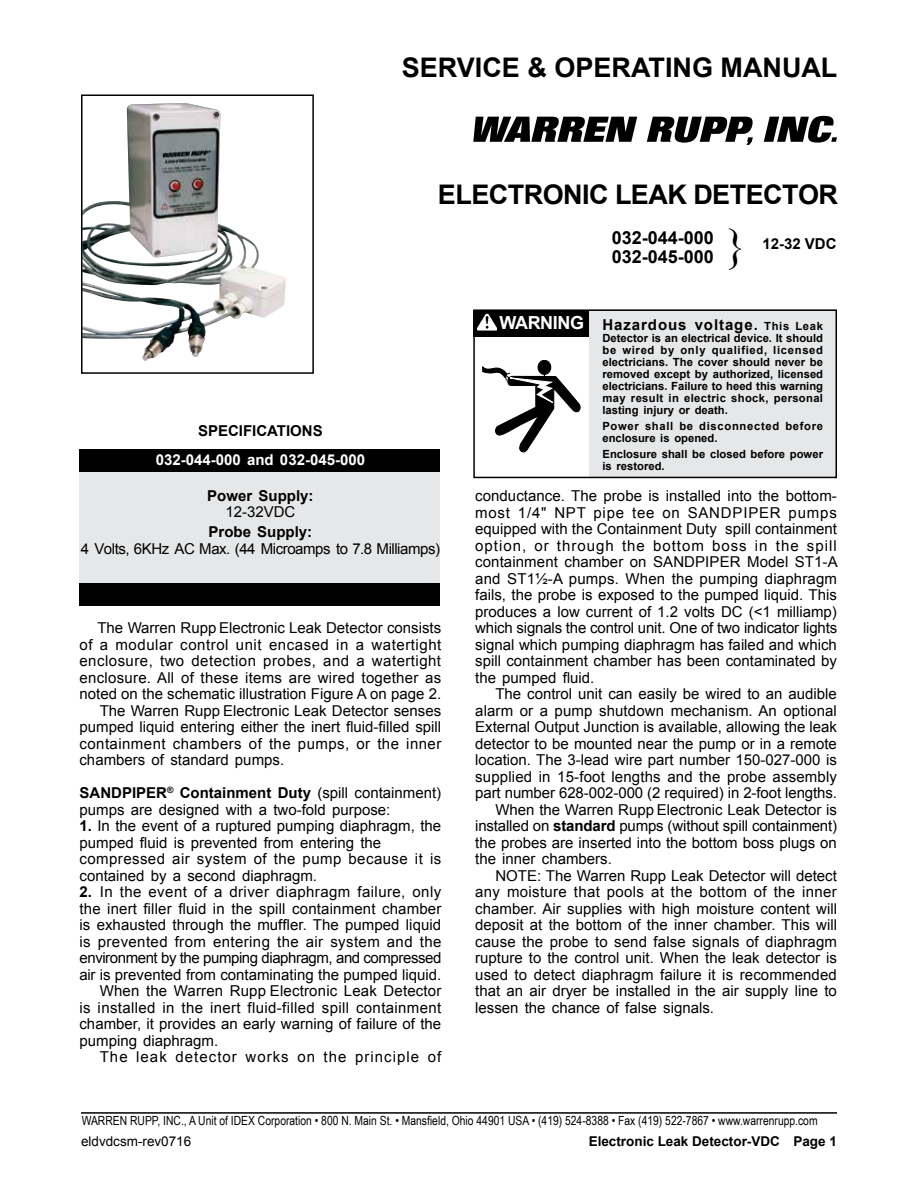
<style>
.page{position:relative;width:918px;height:1188px;background:#fff}
.page>*{position:absolute;margin:0;border:0;box-sizing:border-box;transform-origin:0 0}
.t1{font:45px "Times New Roman";color:#000}
.t2{font:700 27px "Arial";color:#000}
.t3{font:700 27px "Arial";letter-spacing:-.02em;color:#000}
.t4{font:700 18px/19.5px "Arial";color:#000}
.t5{font:700 18px "Arial";letter-spacing:-.02em;color:#fff}
.t6{font:15px/16.5px "Arial";color:#000}
.t7{font:15px "Arial";letter-spacing:.025em;color:#000}
.t8{font:15px "Arial";letter-spacing:.03em;color:#000}
.t9{font:15px "Arial";letter-spacing:-.03em;color:#000}
.t10{font:700 15px "Arial";color:#000}
.t11{font:15px "Arial";letter-spacing:.02em;color:#000}
.t12{font:15px "Arial";letter-spacing:.035em;color:#000}
.t13{font:15px "Arial";letter-spacing:.07em;color:#000}
.t14{font:700 15px "Arial";letter-spacing:.06em;color:#000}
.t15{font:700 15px "Arial";color:#fff}
.t16{font:700 13.5px "Arial";color:#000}
.t17{font:13.5px "Arial";color:#000}
.t18{font:12.6px "Arial Narrow";color:#000}
.t19{font:700 11.25px/12px "Arial";color:#000;text-align:justify}
.t20{font:700 11.25px/12px "Arial";letter-spacing:.06em;color:#000}
.s1{font-weight:700}
.s2{font-size:11.25px}
</style>
<div class="page">
<svg style="left:473px;top:117px;width:164px;height:25px"></svg>
<svg style="left:647px;top:117px;width:106px;height:28px"></svg>
<svg style="left:764px;top:116px;width:73px;height:27px"></svg>
<div style="left:80px;top:469px;width:360px;height:120px;background:#e6e7e8"></div>
<div style="left:80px;top:450px;width:360px;height:22px;background:#000"></div>
<div style="left:80px;top:583px;width:360px;height:22px;background:#000"></div>
<img style="left:84px;top:104px;width:136px;height:249px">
<div style="left:81px;top:94px;width:233px;height:280px;border:2px solid #000"></div>
<div style="left:473px;top:310px;width:117px;height:27px;background:#000"></div>
<div style="left:538px;top:360px;width:13px;height:14px;background:#000;border-radius:50%"></div>
<div style="left:538px;top:360px;width:13px;height:15px;border:1px solid #000;border-radius:50%"></div>
<svg style="left:483px;top:367px;width:97px;height:85px"></svg>
<div style="left:589px;top:309px;width:248px;height:167px;background:#e6e7e8"></div>
<div style="left:473px;top:309px;width:364px;height:169px;border:2px solid #000"></div>
<img style="left:477px;top:314px;width:20px;height:16px">
<hr style="left:81px;top:1112px;width:756px;height:2px;background:#000">
<h2 class="t2" style="left:402px;top:49px;width:437px">SERVICE &amp; OPERATING MANUAL</h2>
<h2 class="t3" style="left:438px;top:177px;width:402px">ELECTRONIC LEAK DETECTOR</h2>
<p class="t10" style="left:198px;top:421px;width:126px">SPECIFICATIONS</p>
<p class="t15" style="left:156px;top:449px;width:211px">032-044-000 and 032-045-000</p>
<p class="t10" style="left:207px;top:486px;width:108px">Power Supply:</p>
<p class="t6" style="left:225px;top:504px;width:72px">12-32VDC</p>
<p class="t10" style="left:209px;top:522px;width:105px">Probe Supply:</p>
<p class="t9" style="left:81px;top:539px;width:361px">4 Volts, 6KHz AC Max. (44 Microamps to 7.8 Milliamps)</p>
<p class="t6" style="left:97px;top:620px;width:345px">The Warren Rupp Electronic Leak Detector consists</p>
<p class="t12" style="left:79px;top:634px;width:363px">of a modular control unit encased in a watertight</p>
<p class="t8" style="left:79px;top:651px;width:363px">enclosure, two detection probes, and a watertight</p>
<p class="t11" style="left:79px;top:667px;width:363px">enclosure. All of these items are wired together as</p>
<p class="t6" style="left:79px;top:686px;width:363px">noted on the schematic illustration Figure A on page 2.</p>
<p class="t6" style="left:100px;top:702px;width:343px">The Warren Rupp Electronic Leak Detector senses</p>
<p class="t6" style="left:79px;top:719px;width:363px">pumped liquid entering either the inert fluid-filled spill</p>
<p class="t8" style="left:79px;top:733px;width:363px">containment chambers of the pumps, or the inner</p>
<p class="t6" style="left:79px;top:752px;width:206px">chambers of standard pumps.</p>
<p class="t6" style="left:79px;top:785px;width:363px"><span class="s1">SANDPIPER</span><sup>®</sup> <span class="s1">Containment Duty</span> (spill containment) pumps are designed with a two-fold purpose:</p>
<p class="t6" style="left:80px;top:818px;width:363px"><span class="s1">1.</span> In the event of a ruptured pumping diaphragm, the pumped fluid is prevented from entering the compressed air system of the pump because it is contained by a second diaphragm.</p>
<p class="t8" style="left:80px;top:882px;width:363px"><span class="s1">2.</span> In the event of a driver diaphragm failure, only</p>
<p class="t6" style="left:80px;top:900px;width:363px">the inert filler fluid in the spill containment chamber</p>
<p class="t6" style="left:80px;top:917px;width:363px">is exhausted through the muffler. The pumped liquid</p>
<p class="t7" style="left:80px;top:931px;width:363px">is prevented from entering the air system and the</p>
<p class="t9" style="left:80px;top:948px;width:363px">environment by the pumping diaphragm, and compressed</p>
<p class="t6" style="left:80px;top:966px;width:363px">air is prevented from contaminating the pumped liquid.</p>
<p class="t6" style="left:100px;top:983px;width:343px">When the Warren Rupp Electronic Leak Detector</p>
<p class="t7" style="left:79px;top:997px;width:363px">is installed in the inert fluid-filled spill containment</p>
<p class="t6" style="left:79px;top:1016px;width:363px">chamber, it provides an early warning of failure of the</p>
<p class="t6" style="left:79px;top:1032px;width:140px">pumping diaphragm.</p>
<p class="t13" style="left:100px;top:1047px;width:343px">The leak detector works on the principle of</p>
<p class="t5" style="left:500px;top:310px;width:86px">WARNING</p>
<p class="t4" style="left:612px;top:228px;width:104px">032-044-000<br>032-045-000</p>
<h1 class="t1" style="left:725px;top:215px;width:23px">}</h1>
<p class="t10" style="left:762px;top:234px;width:76px">12-32 VDC</p>
<p class="t14" style="left:602px;top:314px;width:222px">Hazardous voltage. <span class="s2">This Leak</span></p>
<p class="t19" style="left:602px;top:332px;width:222px">Detector is an electrical device. It should be wired by only qualified, licensed electricians. The cover should never be removed except by authorized, licensed electricians. Failure to heed this warning may result in electric shock, personal lasting injury or death.</p>
<p class="t20" style="left:602px;top:420px;width:222px">Power shall be disconnected before enclosure is opened.</p>
<p class="t19" style="left:602px;top:449px;width:222px">Enclosure shall be closed before power is restored.</p>
<p class="t6" style="left:475px;top:488px;width:364px;text-align:justify">conductance. The probe is installed into the bottom&shy;most 1/4" NPT pipe tee on SANDPIPER pumps equipped with the Containment Duty spill containment option, or through the bottom boss in the spill containment chamber on SANDPIPER Model ST1-A and ST1½-A pumps. When the pumping diaphragm fails, the probe is exposed to the pumped liquid. This produces a low current of 1.2 volts DC (&lt;1 milliamp) which signals the control unit. One of two indicator lights signal which pumping diaphragm has failed and which spill containment chamber has been contaminated by the pumped fluid.</p>
<p class="t6" style="left:495px;top:686px;width:343px">The control unit can easily be wired to an audible</p>
<p class="t6" style="left:475px;top:702px;width:363px">alarm or a pump shutdown mechanism. An optional</p>
<p class="t6" style="left:475px;top:719px;width:363px">External Output Junction is available, allowing the leak</p>
<p class="t6" style="left:475px;top:735px;width:363px">detector to be mounted near the pump or in a remote</p>
<p class="t6" style="left:475px;top:752px;width:363px">location. The 3-lead wire part number 150-027-000 is</p>
<p class="t6" style="left:475px;top:768px;width:363px">supplied in 15-foot lengths and the probe assembly</p>
<p class="t6" style="left:475px;top:785px;width:363px">part number 628-002-000 (2 required) in 2-foot lengths.</p>
<p class="t6" style="left:495px;top:801px;width:343px">When the Warren Rupp Electronic Leak Detector is</p>
<p class="t6" style="left:475px;top:818px;width:363px">installed on <span class="s1">standard</span> pumps (without spill containment)</p>
<p class="t6" style="left:475px;top:834px;width:363px">the probes are inserted into the bottom boss plugs on</p>
<p class="t6" style="left:475px;top:851px;width:138px">the inner chambers.</p>
<p class="t6" style="left:495px;top:867px;width:343px">NOTE: The Warren Rupp Leak Detector will detect</p>
<p class="t7" style="left:475px;top:882px;width:363px">any moisture that pools at the bottom of the inner</p>
<p class="t6" style="left:475px;top:900px;width:363px">chamber. Air supplies with high moisture content will</p>
<p class="t6" style="left:475px;top:917px;width:363px">deposit at the bottom of the inner chamber. This will</p>
<p class="t6" style="left:475px;top:933px;width:363px">cause the probe to send false signals of diaphragm</p>
<p class="t6" style="left:475px;top:950px;width:363px">rupture to the control unit. When the leak detector is</p>
<p class="t6" style="left:475px;top:966px;width:363px">used to detect diaphragm failure it is recommended</p>
<p class="t6" style="left:475px;top:983px;width:363px">that an air dryer be installed in the air supply line to</p>
<p class="t6" style="left:475px;top:999px;width:240px">lessen the chance of false signals.</p>
<p class="t18" style="left:82px;top:1111px;width:737px">WARREN RUPP, INC., A Unit of IDEX Corporation • 800 N. Main St. • Mansfield, Ohio 44901 USA • (419) 524-8388 • Fax (419) 522-7867 • www.warrenrupp.com</p>
<p class="t17" style="left:81px;top:1132px;width:112px">eldvdcsm-rev0716</p>
<p class="t16" style="left:589px;top:1132px;width:250px">Electronic Leak Detector-VDC Page 1</p>
</div>
